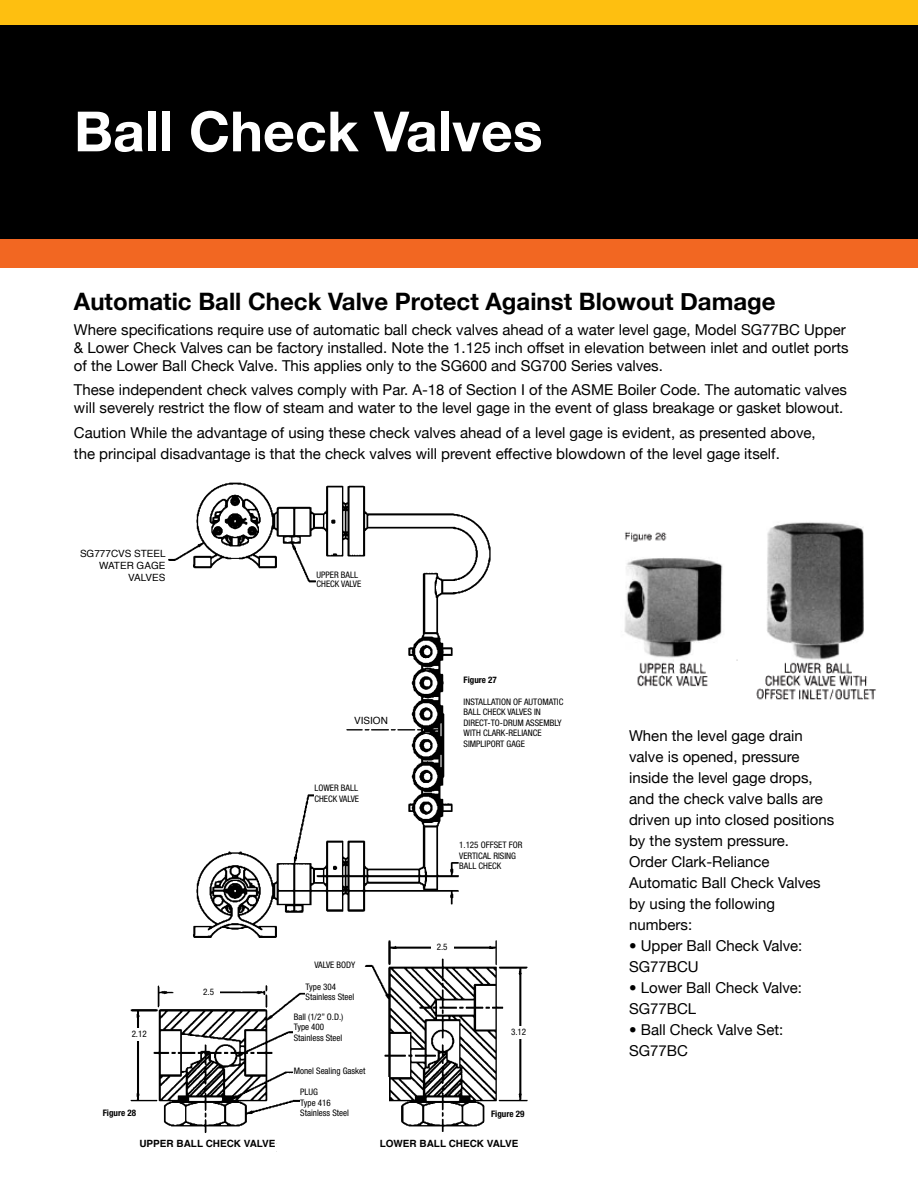
<style>
.page{position:relative;width:918px;height:1188px;background:#fff}
.page>*{position:absolute;margin:0;border:0;box-sizing:border-box;transform-origin:0 0}
.t1{font:700 55.5px "Helvetica Neue";color:#fff}
.t2{font:700 24px "Helvetica Neue";color:#000}
.t3{font:15px/21px "Helvetica Neue";color:#000}
.t4{font:700 9.9px "Helvetica";color:#000}
.t5{font:9.9px/12px "Helvetica";color:#000;text-align:right}
.t6{font:condensed 9px/10.5px "Helvetica Neue";color:#000}
.t7{font:700 condensed 9px "Helvetica Neue";color:#000}
</style>
<div class="page">
<div style="left:0;top:25px;width:918px;height:215px;background:#000"></div>
<div style="left:0;top:239px;width:918px;height:29px;background:#f26722"></div>
<div style="left:0;top:0;width:918px;height:25px;background:#febf10"></div>
<img style="left:624px;top:522px;width:252px;height:178px">
<img style="left:130px;top:482px;width:398px;height:670px">
<div style="left:464px;top:698px;width:103px;height:68px;background:#fff"></div>
<div style="left:464px;top:676px;width:47px;height:19px;background:#fff"></div>
<div style="left:456px;top:847px;width:88px;height:9px;background:#fff"></div>
<div style="left:459px;top:841px;width:108px;height:41px;background:#fff"></div>
<div style="left:314px;top:784px;width:74px;height:37px;background:#fff"></div>
<div style="left:354px;top:716px;width:39px;height:13px;background:#fff"></div>
<div style="left:306px;top:961px;width:58px;height:13px;background:#fff"></div>
<div style="left:306px;top:983px;width:70px;height:27px;background:#fff"></div>
<div style="left:294px;top:1012px;width:70px;height:37px;background:#fff"></div>
<div style="left:317px;top:571px;width:83px;height:23px;background:#fff"></div>
<div style="left:98px;top:543px;width:82px;height:12px;background:#fff"></div>
<div style="left:78px;top:549px;width:87px;height:65px;background:#fff"></div>
<div style="left:294px;top:1066px;width:88px;height:15px;background:#fff"></div>
<div style="left:300px;top:1078px;width:89px;height:54px;background:#fff"></div>
<div style="left:491px;top:1110px;width:48px;height:19px;background:#fff"></div>
<div style="left:103px;top:1109px;width:47px;height:19px;background:#fff"></div>
<div style="left:91px;top:1139px;width:185px;height:39px;background:#fff"></div>
<div style="left:334px;top:1139px;width:185px;height:39px;background:#fff"></div>
<div style="left:431px;top:942px;width:23px;height:12px;background:#fff"></div>
<div style="left:505px;top:1026px;width:27px;height:13px;background:#fff"></div>
<div style="left:126px;top:1028px;width:26px;height:13px;background:#fff"></div>
<div style="left:197px;top:987px;width:23px;height:14px;background:#fff"></div>
<h1 class="t1" style="left:74px;top:97px;width:470px">Ball Check Valves</h1>
<h2 class="t2" style="left:74px;top:286px;width:703px">Automatic Ball Check Valve Protect Against Blowout Damage</h2>
<p class="t3" style="left:74px;top:320px;width:776px;line-height:18px">Where specifications require use of automatic ball check valves ahead of a water level gage, Model SG77BC Upper &amp; Lower Check Valves can be factory installed. Note the 1.125 inch offset in elevation between inlet and outlet ports of the Lower Ball Check Valve. This applies only to the SG600 and SG700 Series valves.</p>
<p class="t3" style="left:74px;top:381px;width:774px;line-height:18px">These independent check valves comply with Par. A-18 of Section I of the ASME Boiler Code. The automatic valves will severely restrict the flow of steam and water to the level gage in the event of glass breakage or gasket blowout.</p>
<p class="t3" style="left:74px;top:422px;width:743px">Caution While the advantage of using these check valves ahead of a level gage is evident, as presented above, the principal disadvantage is that the check valves will prevent effective blowdown of the level gage itself.</p>
<p class="t5" style="left:80px;top:547px;width:87px">SG777CVS STEEL<br>WATER GAGE<br>VALVES</p>
<p class="t6" style="left:317px;top:571px;width:46px;line-height:9px">UPPER BALL<br>CHECK VALVE</p>
<p class="t5" style="left:354px;top:714px;width:35px">VISION</p>
<p class="t6" style="left:314px;top:783px;width:46px">LOWER BALL<br>CHECK VALVE</p>
<p class="t7" style="left:464px;top:674px;width:35px">Figure 27</p>
<p class="t6" style="left:464px;top:696px;width:101px">INSTALLATION OF AUTOMATIC<br>BALL CHECK VALVES IN<br>DIRECT-TO-DRUM ASSEMBLY<br>WITH CLARK-RELIANCE<br>SIMPLIPORT GAGE</p>
<p class="t6" style="left:459px;top:840px;width:65px">1.125 OFFSET FOR<br>VERTICAL RISING<br>BALL CHECK</p>
<p class="t6" style="left:437px;top:941px;width:12px">2.5</p>
<p class="t6" style="left:314px;top:960px;width:42px">VALVE BODY</p>
<p class="t6" style="left:306px;top:981px;width:50px">Type 304<br>Stainless Steel</p>
<p class="t6" style="left:294px;top:1011px;width:51px">Ball (1/2” O.D.)<br>Type 400<br>Stainless Steel</p>
<p class="t6" style="left:203px;top:987px;width:12px">2.5</p>
<p class="t6" style="left:132px;top:1028px;width:17px">2.12</p>
<p class="t6" style="left:511px;top:1026px;width:17px">3.12</p>
<p class="t6" style="left:294px;top:1065px;width:73px">Monel Sealing Gasket</p>
<p class="t6" style="left:300px;top:1087px;width:32px">PLUG<br>Type 416</p>
<p class="t7" style="left:103px;top:1107px;width:35px">Figure 28</p>
<p class="t6" style="left:300px;top:1108px;width:50px">Stainless Steel</p>
<p class="t7" style="left:491px;top:1108px;width:35px">Figure 29</p>
<p class="t4" style="left:139px;top:1135px;width:138px">UPPER BALL CHECK VALVE</p>
<p class="t4" style="left:380px;top:1135px;width:140px">LOWER BALL CHECK VALVE</p>
<p class="t3" style="left:629px;top:725px;width:207px">When the level gage drain valve is opened, pressure inside the level gage drops, and the check valve balls are driven up into closed positions by the system pressure.<br>Order Clark-Reliance<br>Automatic Ball Check Valves by using the following numbers:</p>
<p class="t3" style="left:629px;top:935px;width:175px">• Upper Ball Check Valve:<br>SG77BCU</p>
<p class="t3" style="left:629px;top:977px;width:175px">• Lower Ball Check Valve:<br>SG77BCL</p>
<p class="t3" style="left:629px;top:1019px;width:156px">• Ball Check Valve Set:<br>SG77BC</p>
</div>
